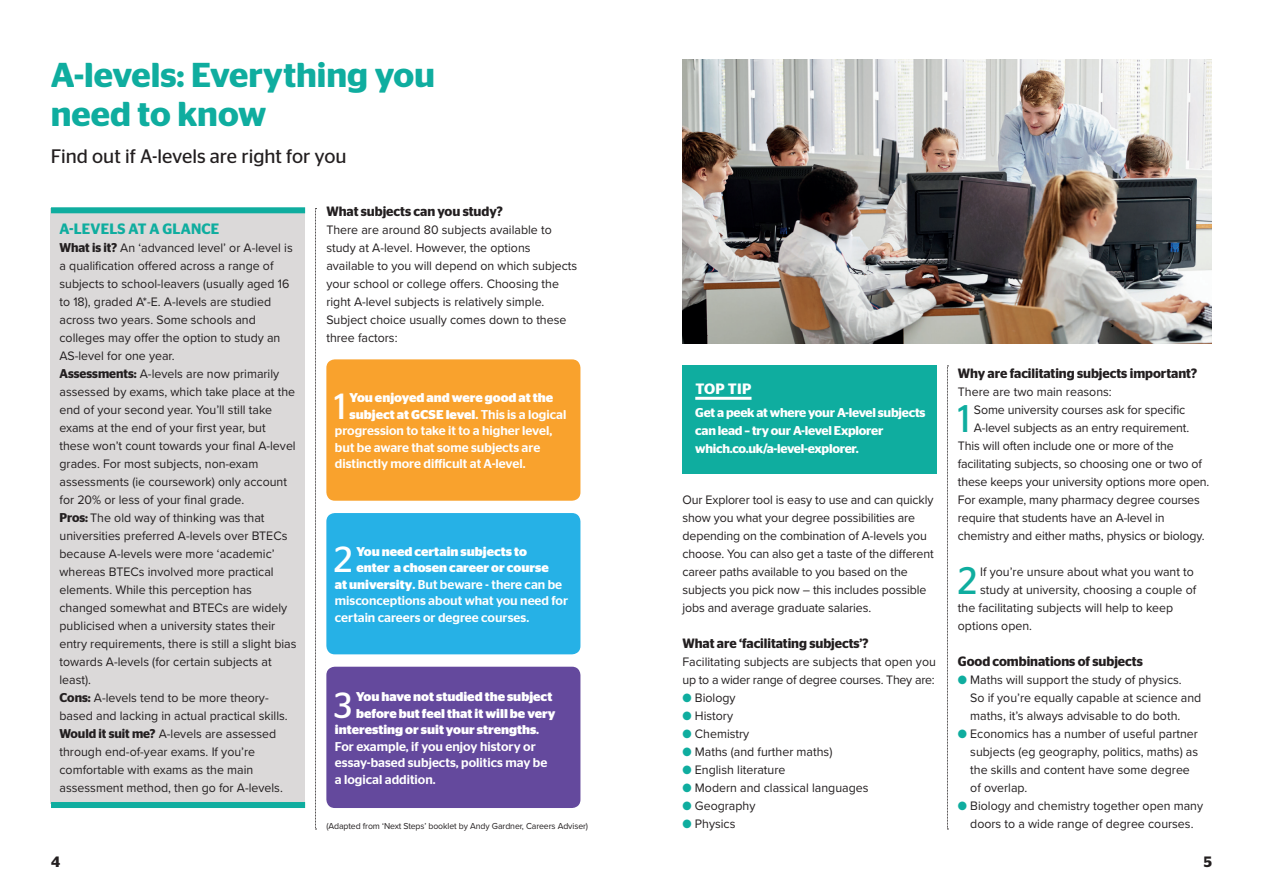
<style>
.page{position:relative;width:1263px;height:893px;background:#fff}
.page>*{position:absolute;margin:0;border:0;box-sizing:border-box;transform-origin:0 0}
.Guide_body_copy_no_i{font:38.4px "Stag Sans";color:#0fad9f}
.t1{font:36.3px "Stag Sans";color:#fff}
.t2{font:600 34.5px/39px "Stag Sans";color:#0fad9f}
.t3{font:19.5px "Stag Sans";color:#231f20}
.Guide_body_copy_no_i-2{font:600 15px "Stag Sans";letter-spacing:.015em;color:#0fad9f}
.t4{font:600 15px "Stag Sans";letter-spacing:.02em;color:#fff}
.t5{font:600 15px "Stag Sans";color:#231f20}
.Guide_body_copy_no_i-3{font:600 13.5px "Stag Sans";letter-spacing:-.005em;color:#231f20}
.Guide_body_copy_no_i-4{font:12.75px/18px "Proxima Nova";color:#231f20}
.t6{font:500 12.75px "Stag Sans";color:#fff}
.t7{font:700 12.75px "Stag Sans";color:#fff}
.t8{font:600 12.75px/18px "Stag Sans";letter-spacing:-.02em;color:#fff}
.Guide_body_copy_no_i-5{font:9px "Proxima Nova";letter-spacing:-.01em;color:#231f20}
.s1{font-family:"Stag Sans";font-weight:600}
.s2{font-weight:600}
.s3{font-weight:500}
.s4{color:#0fad9f}
.s5{font-weight:700}
</style>
<div class="page">
<div style="left:51px;top:208px;width:254px;height:596px;background:#dbd9d9"></div>
<div style="left:51px;top:207px;width:254px;height:6px;background:#0fad9f"></div>
<div style="left:51px;top:802px;width:254px;height:6px;background:#0fad9f"></div>
<div style="left:326px;top:359px;width:254px;height:142px;background:#f9a22d;border-radius:9px"></div>
<div style="left:326px;top:513px;width:254px;height:141px;background:#26b1e6;border-radius:9px"></div>
<div style="left:326px;top:667px;width:254px;height:141px;background:#64499d;border-radius:9px"></div>
<div style="left:682px;top:366px;width:254px;height:108px;background:#0fad9f"></div>
<hr style="left:695px;top:397px;width:56px;height:3px;background:#fff">
<svg style="left:315px;top:208px;width:1px;height:622px"></svg>
<svg style="left:947px;top:366px;width:1px;height:464px"></svg>
<img style="left:682px;top:60px;width:530px;height:283px">
<p class="t2" style="left:51px;top:55px;width:386px">A-levels: Everything you need to know</p>
<p class="t3" style="left:51px;top:145px;width:297px">Find out if A-levels are right for you</p>
<p class="Guide_body_copy_no_i-2" style="left:60px;top:220px;width:161px">A-LEVELS AT A GLANCE</p>
<p class="Guide_body_copy_no_i-4" style="left:60px;top:238px;width:235px"><span class="s1">What is it?</span> An ‘advanced level’ or A-level is a qualification offered across a range of subjects to school-leavers (usually aged 16 to 18), graded A*-E. A-levels are studied across two years. Some schools and colleges may offer the option to study an AS-level for one year.</p>
<p class="Guide_body_copy_no_i-4" style="left:60px;top:364px;width:238px"><span class="s1">Assessments:</span> A-levels are now primarily assessed by exams, which take place at the end of your second year. You’ll still take exams at the end of your first year, but these won’t count towards your final A-level grades. For most subjects, non-exam assessments (ie coursework) only account for 20% or less of your final grade.</p>
<p class="Guide_body_copy_no_i-4" style="left:60px;top:508px;width:238px"><span class="s1">Pros:</span> The old way of thinking was that universities preferred A-levels over BTECs because A-levels were more ‘academic’ whereas BTECs involved more practical elements. While this perception has changed somewhat and BTECs are widely publicised when a university states their entry requirements, there is still a slight bias towards A-levels (for certain subjects at least).</p>
<p class="Guide_body_copy_no_i-4" style="left:60px;top:688px;width:230px"><span class="s1">Cons:</span> A-levels tend to be more theory&shy;based and lacking in actual practical skills.</p>
<p class="Guide_body_copy_no_i-4" style="left:60px;top:724px;width:225px"><span class="s1">Would it suit me?</span> A-levels are assessed through end-of-year exams. If you’re comfortable with exams as the main assessment method, then go for A-levels.</p>
<p class="Guide_body_copy_no_i-3" style="left:326px;top:203px;width:178px">What subjects can you study?</p>
<p class="Guide_body_copy_no_i-4" style="left:326px;top:220px;width:252px">There are around 80 subjects available to study at A-level. However, the options available to you will depend on which subjects your school or college offers. Choosing the right A-level subjects is relatively simple.<br>Subject choice usually comes down to these three factors:</p>
<p class="Guide_body_copy_no_i-3" style="left:958px;top:365px;width:241px">Why are facilitating subjects important?</p>
<p class="Guide_body_copy_no_i-4" style="left:958px;top:382px;width:155px">There are two main reasons:</p>
<p class="Guide_body_copy_no_i" style="left:958px;top:397px;width:14px">1</p>
<p class="Guide_body_copy_no_i-4" style="left:974px;top:400px;width:213px">Some university courses ask for specific</p>
<p class="t4" style="left:695px;top:380px;width:58px">TOP TIP</p>
<p class="t8" style="left:695px;top:403px;width:232px">Get a peek at where your A-level subjects can lead – try our A-level Explorer which.co.uk/a-level-explorer.</p>
<p class="t1" style="left:334px;top:385px;width:14px">1</p>
<p class="t7" style="left:350px;top:390px;width:205px">You enjoyed and were good at the</p>
<p class="t7" style="left:350px;top:407px;width:218px">subject at GCSE level<span class="s2">.</span> <span class="s3">This is a logical</span></p>
<p class="t6" style="left:335px;top:423px;width:219px">progression to take it to a higher level,</p>
<p class="t6" style="left:335px;top:440px;width:207px">but be aware that some subjects are</p>
<p class="t6" style="left:335px;top:456px;width:192px">distinctly more difficult at A-level.</p>
<p class="Guide_body_copy_no_i-4" style="left:974px;top:418px;width:217px">A-level subjects as an entry requirement.</p>
<p class="Guide_body_copy_no_i-4" style="left:958px;top:436px;width:217px">This will often include one or more of the</p>
<p class="Guide_body_copy_no_i-4" style="left:958px;top:454px;width:246px">facilitating subjects, so choosing one or two of</p>
<p class="Guide_body_copy_no_i-4" style="left:958px;top:472px;width:253px">these keeps your university options more open.</p>
<p class="Guide_body_copy_no_i-4" style="left:958px;top:490px;width:243px">For example, many pharmacy degree courses</p>
<p class="Guide_body_copy_no_i-4" style="left:958px;top:508px;width:208px">require that students have an A-level in</p>
<p class="Guide_body_copy_no_i-4" style="left:958px;top:526px;width:248px">chemistry and either maths, physics or biology.</p>
<p class="Guide_body_copy_no_i" style="left:958px;top:559px;width:21px">2</p>
<p class="Guide_body_copy_no_i-4" style="left:980px;top:562px;width:215px">If you’re unsure about what you want to</p>
<p class="Guide_body_copy_no_i-4" style="left:682px;top:490px;width:253px">Our Explorer tool is easy to use and can quickly show you what your degree possibilities are depending on the combination of A-levels you choose. You can also get a taste of the different career paths available to you based on the subjects you pick now – this includes possible jobs and average graduate salaries.</p>
<p class="Guide_body_copy_no_i-3" style="left:682px;top:635px;width:188px">What are ‘facilitating subjects’?</p>
<p class="Guide_body_copy_no_i-4" style="left:682px;top:652px;width:255px">Facilitating subjects are subjects that open you up to a wider range of degree courses. They are:</p>
<p class="Guide_body_copy_no_i-4" style="left:682px;top:688px;width:55px"><span class="s4">●</span> Biology</p>
<p class="Guide_body_copy_no_i-4" style="left:682px;top:706px;width:52px"><span class="s4">●</span> History</p>
<p class="Guide_body_copy_no_i-4" style="left:682px;top:724px;width:68px"><span class="s4">●</span> Chemistry</p>
<p class="Guide_body_copy_no_i-4" style="left:682px;top:742px;width:151px"><span class="s4">●</span> Maths (and further maths)</p>
<p class="Guide_body_copy_no_i-4" style="left:682px;top:760px;width:104px"><span class="s4">●</span> English literature</p>
<p class="Guide_body_copy_no_i-4" style="left:682px;top:778px;width:187px"><span class="s4">●</span> Modern and classical languages</p>
<p class="Guide_body_copy_no_i-4" style="left:682px;top:796px;width:74px"><span class="s4">●</span> Geography</p>
<p class="Guide_body_copy_no_i-4" style="left:682px;top:814px;width:54px"><span class="s4">●</span> Physics</p>
<p class="t1" style="left:334px;top:539px;width:20px">2</p>
<p class="t7" style="left:356px;top:544px;width:172px">You need certain subjects to</p>
<p class="t7" style="left:356px;top:560px;width:194px">enter a chosen career or course</p>
<p class="t6" style="left:335px;top:577px;width:229px"><span class="s5">at university</span><span class="s2">.</span> But beware - there can be</p>
<p class="t6" style="left:335px;top:593px;width:235px">misconceptions about what you need for</p>
<p class="t6" style="left:335px;top:610px;width:196px">certain careers or degree courses.</p>
<p class="Guide_body_copy_no_i-4" style="left:980px;top:580px;width:218px">study at university, choosing a couple of</p>
<p class="Guide_body_copy_no_i-4" style="left:958px;top:598px;width:217px">the facilitating subjects will help to keep</p>
<p class="Guide_body_copy_no_i-4" style="left:958px;top:616px;width:76px">options open.</p>
<p class="Guide_body_copy_no_i-3" style="left:958px;top:653px;width:186px">Good combinations of subjects</p>
<p class="Guide_body_copy_no_i-4" style="left:970px;top:670px;width:233px;text-indent:-12px"><span class="s4">●</span> Maths will support the study of physics.<br>So if you’re equally capable at science and maths, it’s always advisable to do both.</p>
<p class="Guide_body_copy_no_i-4" style="left:970px;top:724px;width:229px;text-indent:-12px"><span class="s4">●</span> Economics has a number of useful partner subjects (eg geography, politics, maths) as the skills and content have some degree of overlap.</p>
<p class="Guide_body_copy_no_i-4" style="left:958px;top:796px;width:247px"><span class="s4">●</span> Biology and chemistry together open many</p>
<p class="t1" style="left:334px;top:684px;width:20px">3</p>
<p class="t7" style="left:356px;top:689px;width:198px">You have not studied the subject</p>
<p class="t7" style="left:356px;top:706px;width:201px">before but feel that it will be very</p>
<p class="t7" style="left:335px;top:722px;width:206px">interesting or suit your strengths<span class="s2">.</span></p>
<p class="t6" style="left:335px;top:739px;width:202px">For example, if you enjoy history or</p>
<p class="t6" style="left:335px;top:755px;width:214px">essay-based subjects, politics may be</p>
<p class="t6" style="left:335px;top:772px;width:102px">a logical addition.</p>
<p class="Guide_body_copy_no_i-5" style="left:326px;top:819px;width:263px">(Adapted from ‘Next Steps’ booklet by Andy Gardner, Careers Adviser)</p>
<p class="Guide_body_copy_no_i-4" style="left:970px;top:814px;width:225px">doors to a wide range of degree courses.</p>
<p class="t5" style="left:51px;top:853px;width:11px">4</p>
<p class="t5" style="left:1204px;top:853px;width:10px">5</p>
</div>
